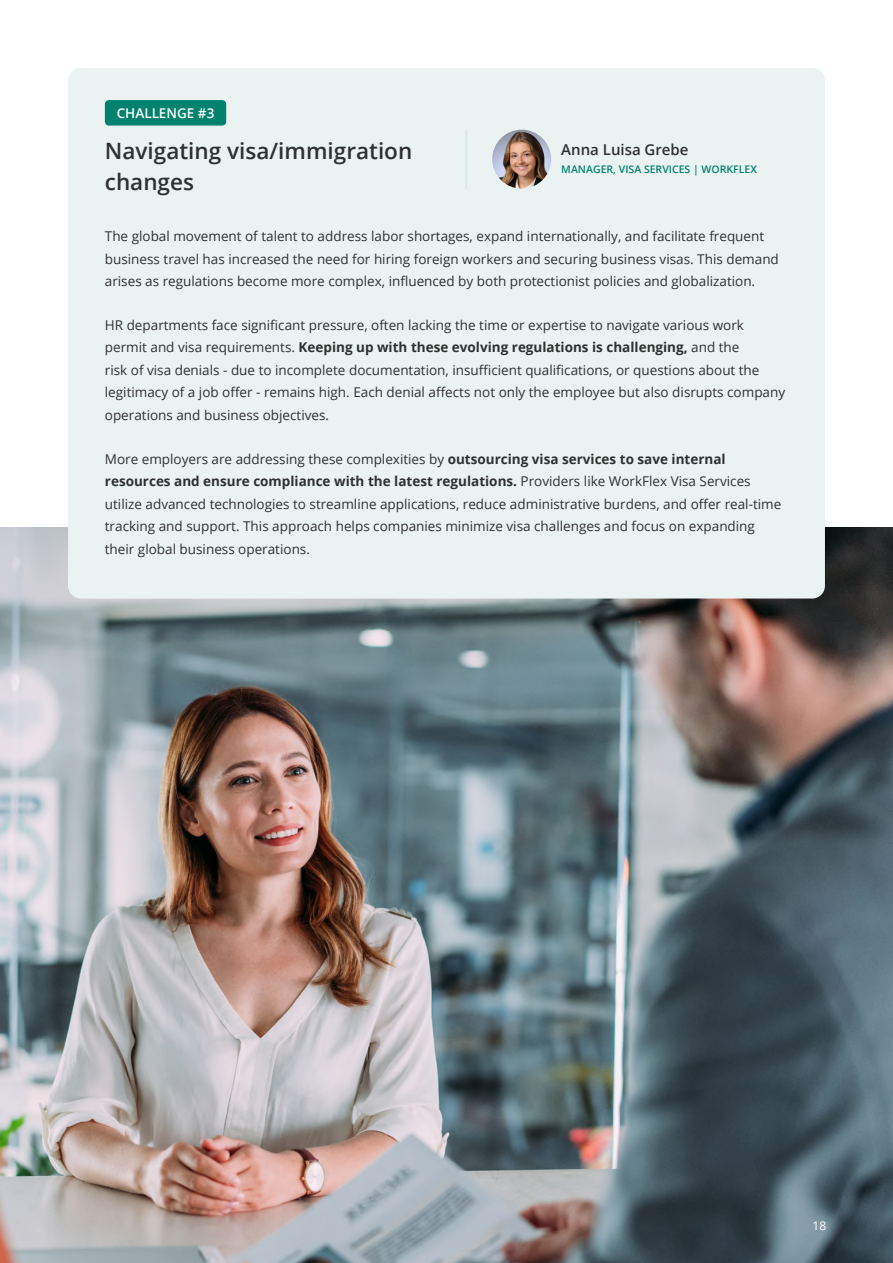
<style>
.page{position:relative;width:893px;height:1263px;background:#fff}
.page>*{position:absolute;margin:0;border:0;box-sizing:border-box;transform-origin:0 0}
.t1{font:600 22.5px/31.5px "Open Sans";color:#2f3130}
.t2{font:600 15px "Open Sans";color:#2f3130}
.t3{font:13.5px/22.5px "Open Sans";color:#2f3130}
.t4{font:600 13.5px "Open Sans";color:#fff}
.t5{font:12px "Open Sans";color:#fff}
.t6{font:600 10.5px "Open Sans";color:#00826e}
.s1{font-weight:700}
</style>
<div class="page">
<img style="left:0;top:527px;width:893px;height:736px">
<div style="left:68px;top:68px;width:757px;height:530px;background:#eaf3f2;border-radius:13px"></div>
<img style="left:492px;top:130px;width:59px;height:59px;border-radius:29px">
<div style="left:105px;top:100px;width:121px;height:26px;background:#00826e;border-radius:4px"></div>
<p class="t4" style="left:117px;top:104px;width:99px">CHALLENGE #3</p>
<h1 class="t1" style="left:105px;top:134px;width:309px">Navigating visa/immigration changes</h1>
<p class="t3" style="left:105px;top:225px;width:675px">The global movement of talent to address labor shortages, expand internationally, and facilitate frequent business travel has increased the need for hiring foreign workers and securing business visas. This demand arises as regulations become more complex, influenced by both protectionist policies and globalization.</p>
<p class="t3" style="left:105px;top:313px;width:682px">HR departments face significant pressure, often lacking the time or expertise to navigate various work permit and visa requirements. <span class="s1">Keeping up with these evolving regulations is challenging,</span> and the<br>risk of visa denials - due to incomplete documentation, insufficient qualifications, or questions about the legitimacy of a job offer - remains high. Each denial affects not only the employee but also disrupts company operations and business objectives.</p>
<p class="t3" style="left:105px;top:447px;width:678px">More employers are addressing these complexities by <span class="s1">outsourcing visa services to save internal resources and ensure compliance with the latest regulations.</span> Providers like WorkFlex Visa Services utilize advanced technologies to streamline applications, reduce administrative burdens, and offer real-time tracking and support. This approach helps companies minimize visa challenges and focus on expanding their global business operations.</p>
<p class="t2" style="left:561px;top:139px;width:129px">Anna Luisa Grebe</p>
<p class="t6" style="left:561px;top:162px;width:197px">MANAGER, VISA SERVICES | WORKFLEX</p>
<p class="t5" style="left:812px;top:1217px;width:15px">18</p>
</div>
